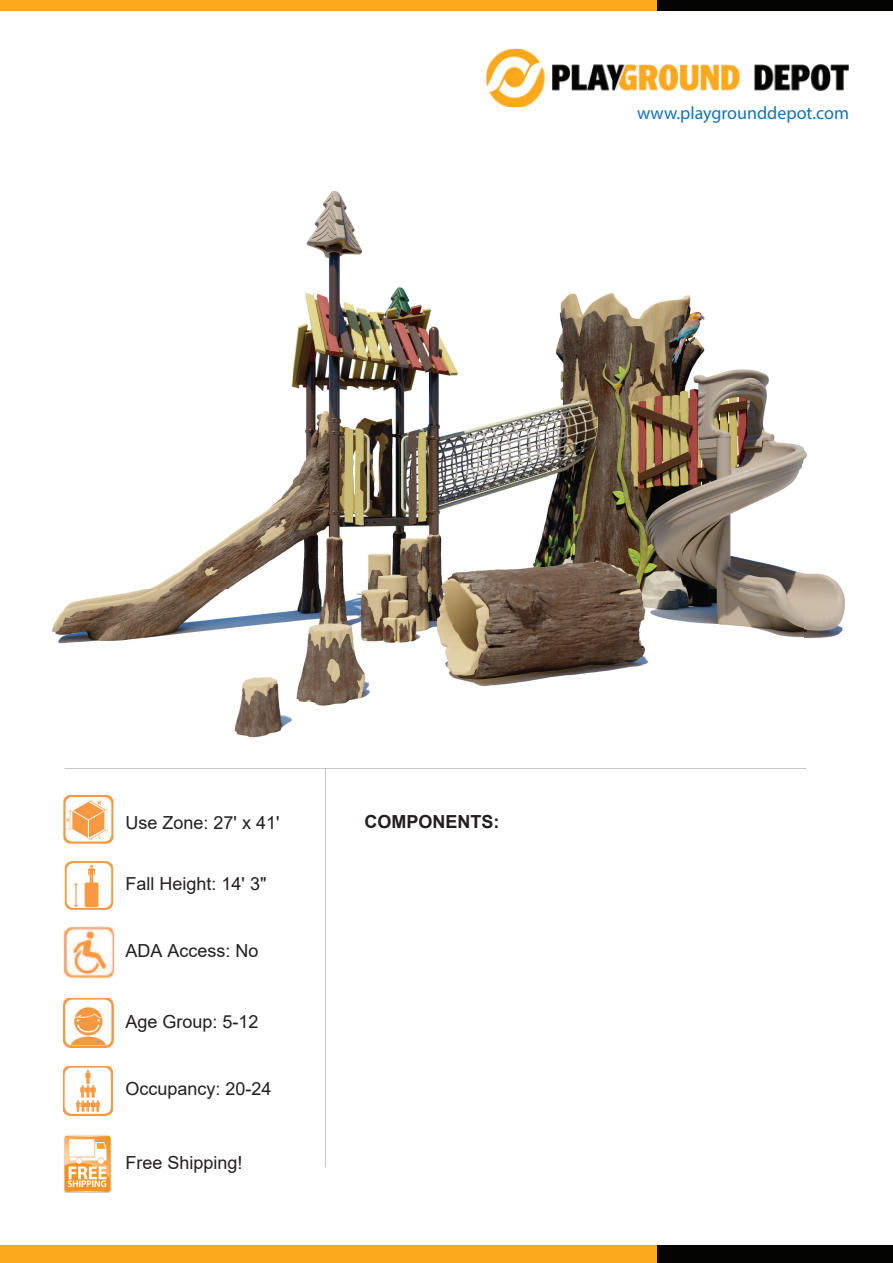
<style>
.page{position:relative;width:893px;height:1263px;background:#fff}
.page>*{position:absolute;margin:0;border:0;box-sizing:border-box;transform-origin:0 0}
.t1{font:18px "Arial";color:#231f20}
.t2{font:18px "Myriad Pro";color:#1074bc}
.t3{font:700 18px "Arial";color:#231f20}
</style>
<div class="page">
<div style="left:0;top:1245px;width:674px;height:18px;background:#f9a91b"></div>
<div style="left:658px;top:1245px;width:235px;height:18px;background:#040503"></div>
<div style="left:0;top:0;width:674px;height:11px;background:#f9a91b"></div>
<div style="left:658px;top:0;width:235px;height:11px;background:#040503"></div>
<img style="left:486px;top:49px;width:363px;height:58px">
<img style="left:63px;top:998px;width:51px;height:50px">
<img style="left:64px;top:861px;width:50px;height:49px">
<img style="left:63px;top:1066px;width:50px;height:50px">
<img style="left:63px;top:795px;width:51px;height:49px">
<img style="left:64px;top:1135px;width:47px;height:57px">
<img style="left:63px;top:926px;width:51px;height:52px">
<img style="left:52px;top:190px;width:793px;height:548px">
<p class="t2" style="left:637px;top:101px;width:213px">www.playgrounddepot.com</p>
<p class="t1" style="left:125px;top:810px;width:155px">Use Zone: 27' x 41'</p>
<p class="t1" style="left:125px;top:871px;width:142px">Fall Height: 14' 3"</p>
<p class="t1" style="left:126px;top:939px;width:135px">ADA Access: No</p>
<p class="t1" style="left:126px;top:1009px;width:135px">Age Group: 5-12</p>
<p class="t1" style="left:125px;top:1076px;width:148px">Occupancy: 20-24</p>
<p class="t1" style="left:125px;top:1151px;width:119px">Free Shipping!</p>
<p class="t3" style="left:365px;top:809px;width:137px">COMPONENTS:</p>
</div>
